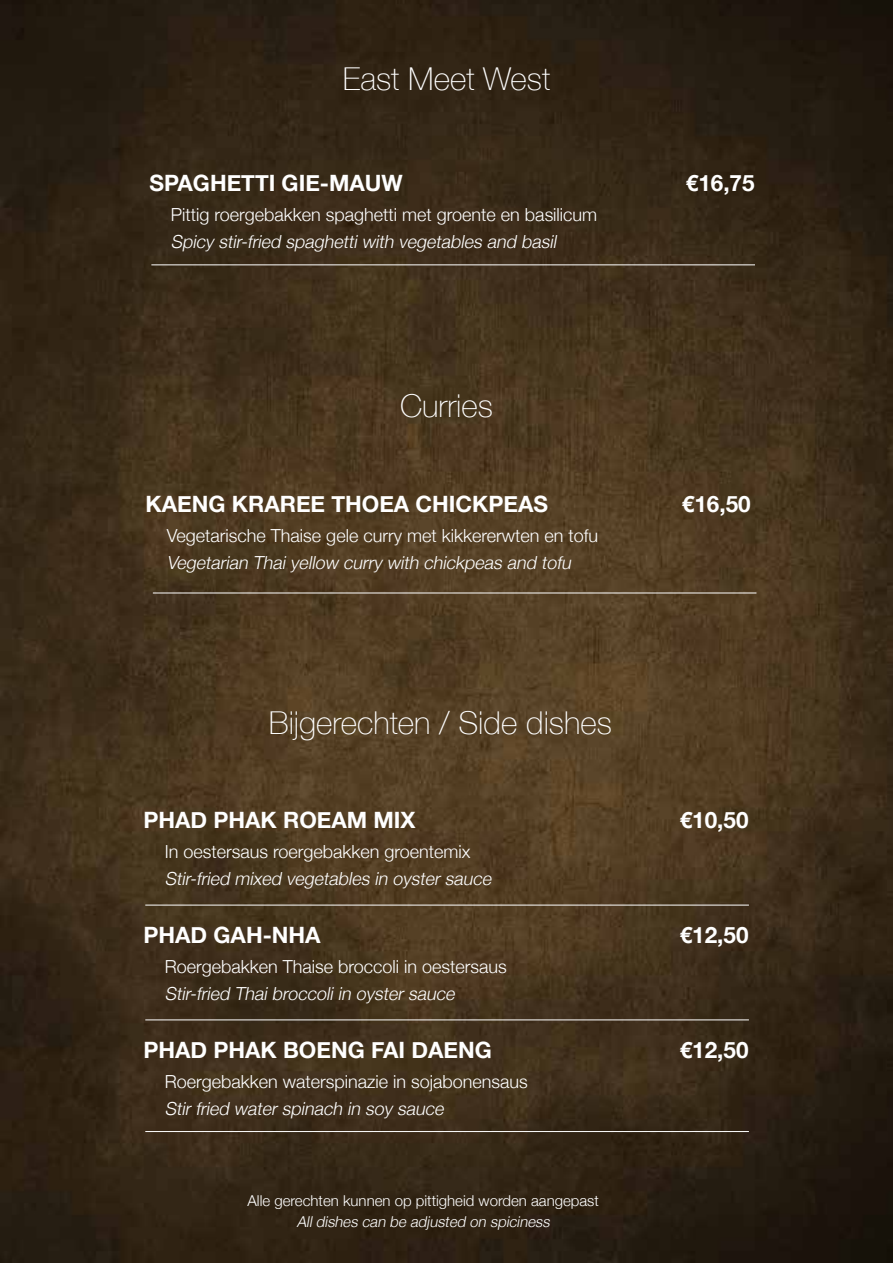
<style>
.page{position:relative;width:893px;height:1263px;background:#fff}
.page>*{position:absolute;margin:0;border:0;box-sizing:border-box;transform-origin:0 0}
.t1{font:100 31.5px "Helvetica Neue";color:#fff}
.t2{font:700 22.5px "Helvetica Neue";color:#fff}
.t3{font:300 18px "Helvetica Neue";color:#fff}
.t4{font:italic 300 18px "Helvetica Neue";color:#fff}
.t5{font:300 15px "Helvetica Neue";color:#fff}
.t6{font:italic 300 15px "Helvetica Neue";color:#fff}
</style>
<div class="page">
<img style="left:0;top:0;width:893px;height:1263px">
<hr style="left:151px;top:264px;width:604px;height:1px;background:#fff">
<hr style="left:153px;top:593px;width:603px;height:1px;background:#fff">
<hr style="left:145px;top:905px;width:604px;height:1px;background:#fff">
<hr style="left:145px;top:1019px;width:604px;height:1px;background:#fff">
<hr style="left:145px;top:1131px;width:604px;height:1px;background:#fff">
<h1 class="t1" style="left:343px;top:55px;width:209px">East Meet West</h1>
<p class="t2" style="left:150px;top:165px;width:255px">SPAGHETTI GIE-MAUW</p>
<p class="t2" style="left:686px;top:165px;width:70px">€16,75</p>
<p class="t3" style="left:171px;top:200px;width:428px">Pittig roergebakken spaghetti met groente en basilicum</p>
<p class="t4" style="left:171px;top:227px;width:392px">Spicystir-fried spaghettiwith vegetables and basil</p>
<h1 class="t1" style="left:400px;top:382px;width:94px">Curries</h1>
<p class="t2" style="left:146px;top:487px;width:404px">KAENG KRAREE THOEA CHICKPEAS</p>
<p class="t2" style="left:682px;top:487px;width:70px">€16,50</p>
<p class="t3" style="left:167px;top:521px;width:433px">Vegetarische Thaise gele curry met kikkererwten en tofu</p>
<p class="t4" style="left:167px;top:548px;width:410px">Vegetarian Thaiyellow currywith chickpeas and tofu</p>
<h1 class="t1" style="left:269px;top:699px;width:345px">Bijgerechten / Side dishes</h1>
<p class="t2" style="left:143px;top:802px;width:274px">PHAD PHAK ROEAM MIX</p>
<p class="t2" style="left:680px;top:802px;width:70px">€10,50</p>
<p class="t3" style="left:165px;top:837px;width:307px">In oestersaus roergebakken groentemix</p>
<p class="t4" style="left:165px;top:864px;width:333px">Stir-fried mixed vegetables in oystersauce</p>
<p class="t2" style="left:143px;top:917px;width:179px">PHAD GAH-NHA</p>
<p class="t2" style="left:680px;top:917px;width:70px">€12,50</p>
<p class="t3" style="left:165px;top:952px;width:344px">Roergebakken Thaise broccoli in oestersaus</p>
<p class="t4" style="left:165px;top:979px;width:296px">Stir-fried Thaibroccoliin oystersauce</p>
<p class="t2" style="left:143px;top:1032px;width:350px">PHAD PHAK BOENG FAI DAENG</p>
<p class="t2" style="left:680px;top:1032px;width:70px">€12,50</p>
<p class="t3" style="left:165px;top:1067px;width:365px">Roergebakken waterspinazie in sojabonensaus</p>
<p class="t4" style="left:165px;top:1094px;width:285px">Stirfried waterspinach in soysauce</p>
<p class="t5" style="left:247px;top:1188px;width:353px">Alle gerechten kunnen op pittigheid worden aangepast</p>
<p class="t6" style="left:297px;top:1209px;width:258px">Alldishes can be adjusted on spiciness</p>
</div>
